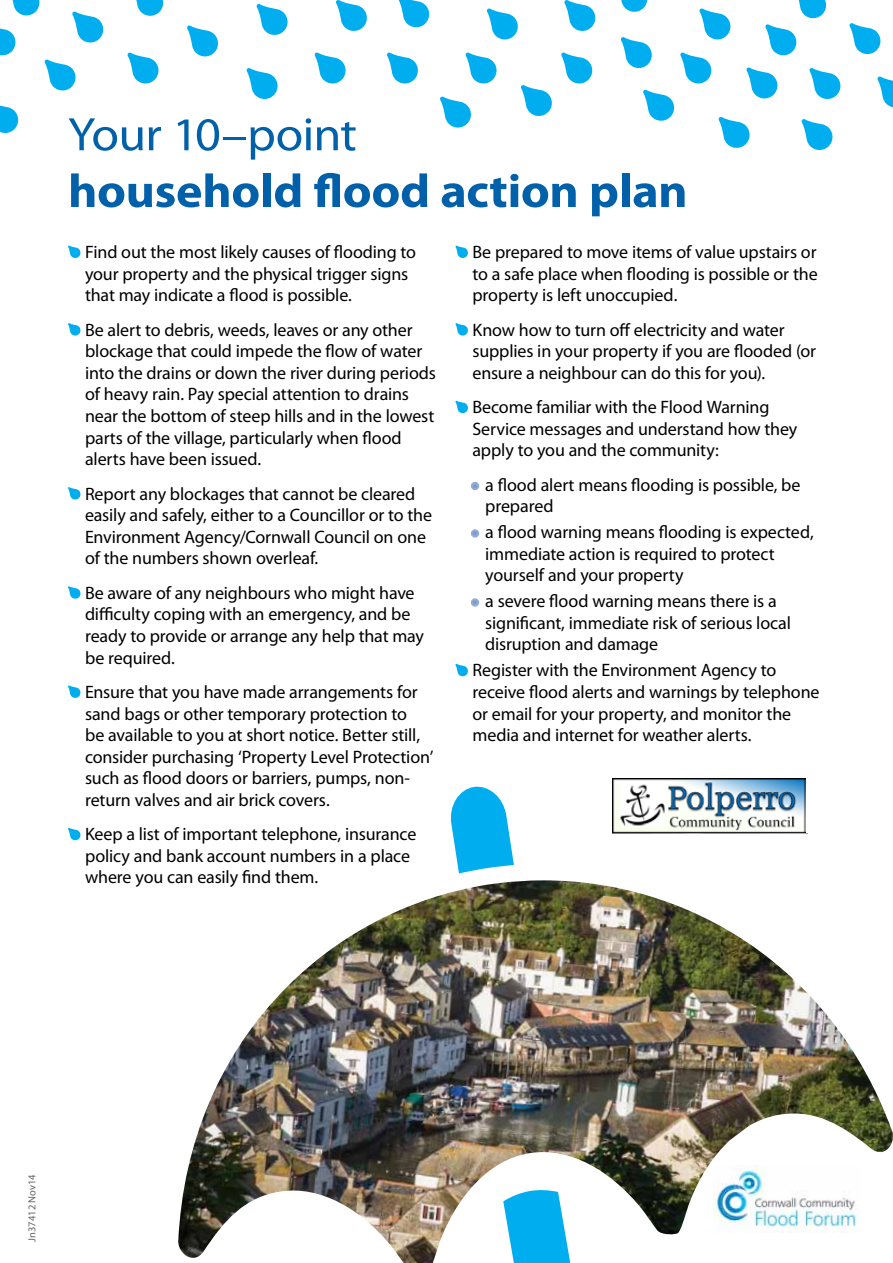
<style>
.page{position:relative;width:893px;height:1263px;background:#fff}
.page>*{position:absolute;margin:0;border:0;box-sizing:border-box;transform-origin:0 0}
.t1{font:700 47.25px "Myriad Pro";letter-spacing:-.01em;color:#0061aa;scale:1.06 1}
.t2{font:47.25px "Myriad Pro";letter-spacing:-.015em;color:#0061aa;scale:1.06 1}
.t3{font:18px/21.6px "Myriad Pro";letter-spacing:-.01em;color:#000}
.t4{font:10.5px "Myriad Pro";color:#636466}
.s1{color:#7c9bcd}
</style>
<div class="page">
<svg style="left:465px;top:52px;width:32px;height:32px"></svg>
<svg style="left:0;top:28px;width:16px;height:28px"></svg>
<svg style="left:387px;top:52px;width:31px;height:32px"></svg>
<svg style="left:314px;top:52px;width:32px;height:32px"></svg>
<svg style="left:398px;top:0;width:32px;height:28px"></svg>
<svg style="left:256px;top:4px;width:32px;height:31px"></svg>
<svg style="left:127px;top:52px;width:32px;height:32px"></svg>
<svg style="left:877px;top:76px;width:16px;height:32px"></svg>
<svg style="left:0;top:105px;width:19px;height:28px"></svg>
<svg style="left:187px;top:25px;width:31px;height:32px"></svg>
<svg style="left:44px;top:59px;width:32px;height:32px"></svg>
<svg style="left:72px;top:11px;width:32px;height:32px"></svg>
<svg style="left:136px;top:0;width:28px;height:16px"></svg>
<svg style="left:336px;top:0;width:31px;height:31px"></svg>
<svg style="left:246px;top:68px;width:32px;height:31px"></svg>
<svg style="left:12px;top:0;width:28px;height:16px"></svg>
<svg style="left:561px;top:52px;width:32px;height:32px"></svg>
<svg style="left:521px;top:85px;width:31px;height:31px"></svg>
<svg style="left:564px;top:0;width:32px;height:31px"></svg>
<svg style="left:849px;top:23px;width:32px;height:31px"></svg>
<svg style="left:487px;top:8px;width:31px;height:32px"></svg>
<svg style="left:440px;top:96px;width:31px;height:32px"></svg>
<svg style="left:620px;top:0;width:221px;height:150px"></svg>
<svg style="left:450px;top:786px;width:64px;height:87px"></svg>
<img style="left:178px;top:880px;width:715px;height:383px">
<svg style="left:68px;top:245px;width:13px;height:13px"></svg>
<svg style="left:68px;top:323px;width:13px;height:13px"></svg>
<svg style="left:68px;top:487px;width:13px;height:13px"></svg>
<svg style="left:68px;top:586px;width:13px;height:13px"></svg>
<svg style="left:68px;top:685px;width:13px;height:13px"></svg>
<svg style="left:68px;top:828px;width:13px;height:13px"></svg>
<svg style="left:455px;top:245px;width:13px;height:13px"></svg>
<svg style="left:455px;top:323px;width:13px;height:13px"></svg>
<svg style="left:455px;top:401px;width:13px;height:13px"></svg>
<div style="left:471px;top:482px;width:8px;height:8px;border:4px solid #93abd6;border-radius:50%"></div>
<div style="left:471px;top:529px;width:8px;height:9px;border:4px solid #93abd6;border-radius:50%"></div>
<div style="left:471px;top:598px;width:8px;height:9px;border:4px solid #93abd6;border-radius:50%"></div>
<svg style="left:455px;top:664px;width:13px;height:13px"></svg>
<img style="left:612px;top:778px;width:194px;height:55px">
<img style="left:714px;top:1165px;width:145px;height:67px">
<h1 class="t2" style="left:68px;top:105px;width:274px">Your 10–point</h1>
<h1 class="t1" style="left:68px;top:160px;width:586px">household flood action plan</h1>
<p class="t3" style="left:85px;top:241px;width:333px">Find out the most likely causes of flooding to your property and the physical trigger signs that may indicate a flood is possible.</p>
<p class="t3" style="left:85px;top:318px;width:352px">Be alert to debris, weeds, leaves or any other blockage that could impede the flow of water into the drains or down the river during periods of heavy rain. Pay special attention to drains near the bottom of steep hills and in the lowest parts of the village, particularly when flood alerts have been issued.</p>
<p class="t3" style="left:85px;top:482px;width:349px">Report any blockages that cannot be cleared easily and safely, either to a Councillor or to the Environment Agency/Cornwall Council on one of the numbers shown overleaf.</p>
<p class="t3" style="left:85px;top:582px;width:340px">Be aware of any neighbours who might have difficulty coping with an emergency, and be ready to provide or arrange any help that may be required.</p>
<p class="t3" style="left:85px;top:681px;width:350px">Ensure that you have made arrangements for sand bags or other temporary protection to<br>be available to you at short notice. Better still, consider purchasing ‘Property Level Protection’ such as flood doors or barriers, pumps, non&shy;return valves and air brick covers.</p>
<p class="t3" style="left:85px;top:823px;width:333px">Keep a list of important telephone, insurance policy and bank account numbers in a place where you can easily find them.</p>
<p class="t3" style="left:472px;top:241px;width:347px;text-align:justify">Be prepared to move items of value upstairs or to a safe place when flooding is possible or the property is left unoccupied.</p>
<p class="t3" style="left:472px;top:318px;width:345px">Know how to turn off electricity and water supplies in your property if you are flooded (or ensure a neighbour can do this for you).</p>
<p class="t3" style="left:472px;top:396px;width:326px">Become familiar with the Flood Warning<br>Service messages and understand how they apply to you and the community:</p>
<p class="t3" style="left:485px;top:474px;width:317px;text-indent:-13px"><span class="s1">•</span> a flood alert means flooding is possible, be prepared</p>
<p class="t3" style="left:485px;top:521px;width:330px;text-indent:-13px"><span class="s1">•</span> a flood warning means flooding is expected, immediate action is required to protect yourself and your property</p>
<p class="t3" style="left:485px;top:590px;width:307px;text-indent:-13px"><span class="s1">•</span> a severe flood warning means there is a significant, immediate risk of serious local disruption and damage</p>
<p class="t3" style="left:472px;top:659px;width:349px">Register with the Environment Agency to receive flood alerts and warnings by telephone or email for your property, and monitor the media and internet for weather alerts.</p>
<p class="t4" style="left:26px;top:1242px;width:69px;rotate:-90deg">Jn37412 Nov14</p>
</div>
